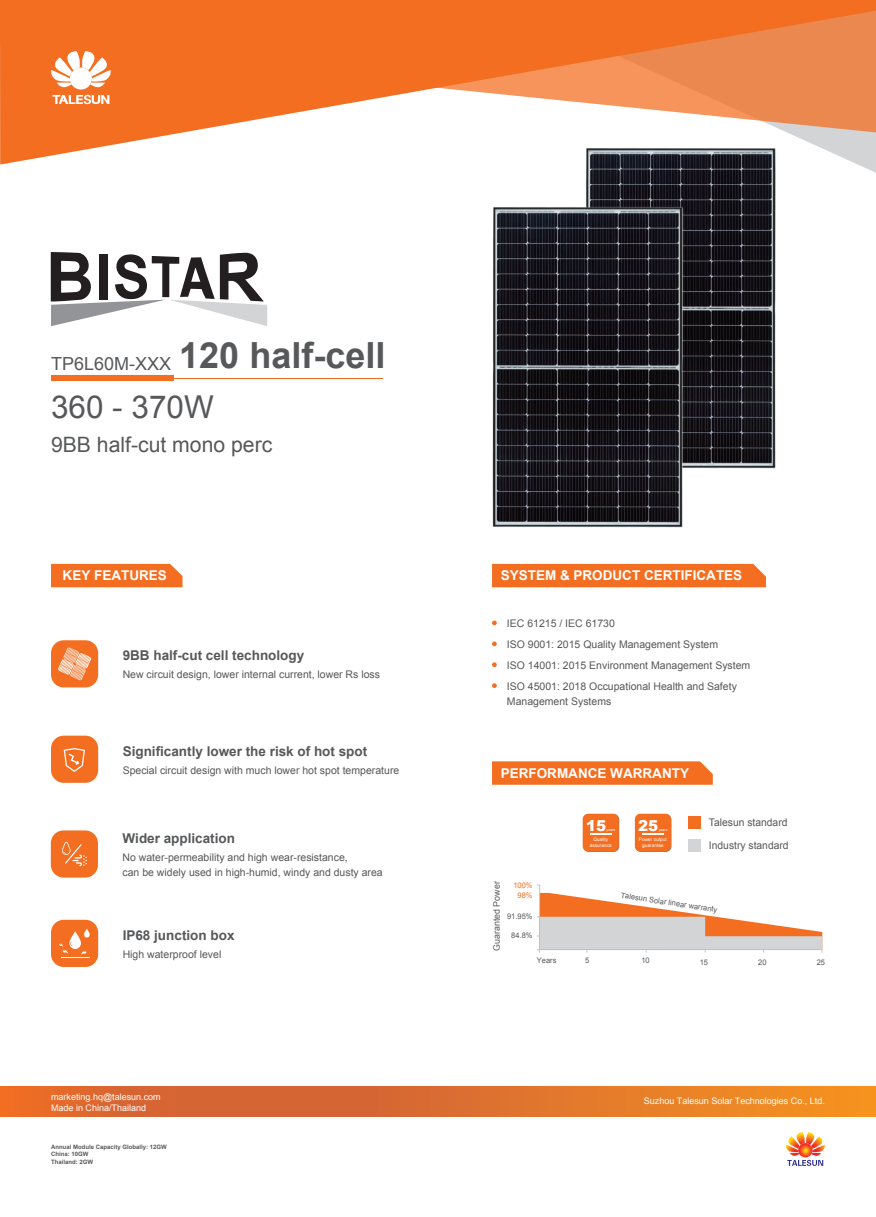
<style>
.page{position:relative;width:876px;height:1217px;background:#fff}
.page>*{position:absolute;margin:0;border:0;box-sizing:border-box;transform-origin:0 0}
.t1{font:700 36px "Arial";color:#57585a}
.t2{font:31.5px "Arial";color:#57585a}
.t3{font:21.15px "Arial";color:#57585a}
.t4{font:900 15px "Arial";color:#fff}
.t5{font:700 13.5px "Arial";color:#57585a}
.t6{font:700 13.5px "Arial";color:#fff}
.t7{font:10.5px/21px "Arial";color:#57585a}
.t8{font:9px "Arial";color:#fff}
.t9{font:9px "Arial";color:#57585a}
.t10{font:7.65px "Arial";color:#57585a}
.t11{font:7.65px "Arial";color:#f36e21}
.t12{font:700 6px/7.2px "Arial";color:#57585a}
.t13{font:4.8px/5.7px "Arial";color:#fff;text-align:center}
.t14{font:3.6px "Arial";color:#fff}
.s1{font-weight:400;font-size:18px}
</style>
<div class="page">
<svg style="left:537px;top:884px;width:286px;height:68px"></svg>
<svg style="left:785px;top:1132px;width:40px;height:33px"></svg>
<svg style="left:0;top:1086px;width:876px;height:30px;background:#e1732c"></svg>
<div style="left:51px;top:375px;width:123px;height:6px;background:#f36e21"></div>
<hr style="left:111px;top:378px;width:272px;height:1px;background:#f36e21">
<svg style="left:0;top:132px;width:876px;height:32px"></svg>
<svg style="left:0;top:0;width:876px;height:132px;background:#f3884a"></svg>
<svg style="left:49px;top:51px;width:64px;height:36px"></svg>
<div style="left:70px;top:67px;width:22px;height:22px;background:#fff;border-radius:50%"></div>
<svg style="left:52px;top:95px;width:57px;height:9px"></svg>
<div style="left:51px;top:919px;width:47px;height:47px;background:#f36e21;border-radius:13px"></div>
<svg style="left:69px;top:930px;width:12px;height:18px"></svg>
<svg style="left:84px;top:928px;width:6px;height:9px"></svg>
<svg style="left:59px;top:941px;width:28px;height:14px"></svg>
<div style="left:51px;top:640px;width:47px;height:47px;background:#f36e21;border-radius:13px"></div>
<svg style="left:58px;top:647px;width:33px;height:33px"></svg>
<svg style="left:51px;top:563px;width:132px;height:24px;background:#f3772f"></svg>
<svg style="left:492px;top:620px;width:5px;height:5px"></svg>
<svg style="left:492px;top:641px;width:5px;height:5px"></svg>
<svg style="left:492px;top:662px;width:5px;height:5px"></svg>
<svg style="left:492px;top:683px;width:5px;height:4px"></svg>
<div style="left:492px;top:563px;width:274px;height:24px;background:#f36e21"></div>
<div style="left:583px;top:813px;width:36px;height:38px;background:#f36e21;border-radius:6px"></div>
<svg style="left:590px;top:833px;width:21px;height:1px"></svg>
<div style="left:635px;top:813px;width:36px;height:38px;background:#f36e21;border-radius:6px"></div>
<svg style="left:642px;top:833px;width:22px;height:1px"></svg>
<div style="left:688px;top:816px;width:13px;height:12px;background:#f36e21"></div>
<div style="left:688px;top:838px;width:13px;height:13px;background:#d2d4d5"></div>
<div style="left:492px;top:761px;width:221px;height:23px;background:#f36e21"></div>
<svg style="left:51px;top:252px;width:216px;height:74px"></svg>
<div style="left:99px;top:254px;width:9px;height:45px;background:#231f20"></div>
<div style="left:51px;top:735px;width:47px;height:47px;background:#f36e21;border-radius:13px"></div>
<svg style="left:51px;top:739px;width:34px;height:37px"></svg>
<div style="left:51px;top:830px;width:47px;height:47px;background:#f36e21;border-radius:13px"></div>
<svg style="left:62px;top:841px;width:25px;height:25px"></svg>
<img style="left:583px;top:146px;width:195px;height:323px">
<img style="left:492px;top:205px;width:193px;height:323px">
<h1 class="t1" style="left:51px;top:331px;width:336px"><span class="s1">TP6L60M-XXX</span> 120 half-cell</h1>
<h2 class="t2" style="left:51px;top:386px;width:164px">360 - 370W</h2>
<h3 class="t3" style="left:51px;top:430px;width:223px">9BB half-cut mono perc</h3>
<p class="t6" style="left:63px;top:566px;width:106px">KEY FEATURES</p>
<p class="t5" style="left:123px;top:646px;width:183px">9BB half-cut cell technology</p>
<p class="t7" style="left:123px;top:664px;width:259px">New circuit design, lower internal current, lower Rs loss</p>
<p class="t5" style="left:123px;top:742px;width:246px">Significantly lower the risk of hot spot</p>
<p class="t7" style="left:123px;top:760px;width:278px">Special circuit design with much lower hot spot temperature</p>
<p class="t5" style="left:123px;top:829px;width:114px">Wider application</p>
<p class="t7" style="left:123px;top:849px;width:262px;line-height:15px">No water-permeability and high wear-resistance,<br>can be widely used in high-humid, windy and dusty area</p>
<p class="t5" style="left:123px;top:925px;width:113px">IP68 junction box</p>
<p class="t7" style="left:123px;top:943px;width:100px">High waterproof level</p>
<p class="t6" style="left:501px;top:566px;width:243px">SYSTEM &amp; PRODUCT CERTIFICATES</p>
<p class="t7" style="left:507px;top:612px;width:245px">IEC 61215 / IEC 61730<br>ISO 9001: 2015 Quality Management System<br>ISO 14001: 2015 Environment Management System ISO 45001: 2018 Occupational Health and Safety</p>
<p class="t7" style="left:507px;top:690px;width:106px">Management Systems</p>
<p class="t6" style="left:501px;top:764px;width:190px">PERFORMANCE WARRANTY</p>
<h3 class="t4" style="left:586px;top:814px;width:22px">15</h3>
<p class="t14" style="left:607px;top:827px;width:10px">years</p>
<p class="t13" style="left:590px;top:836px;width:23px">Quality assurance</p>
<h3 class="t4" style="left:638px;top:814px;width:22px">25</h3>
<p class="t14" style="left:659px;top:827px;width:10px">years</p>
<p class="t13" style="left:639px;top:836px;width:29px">Power output guarantee</p>
<p class="t7" style="left:709px;top:811px;width:81px;line-height:23px">Talesun standard<br>Industry standard</p>
<p class="t9" style="left:491px;top:950px;width:71px;rotate:-90deg">Guaranted Power</p>
<p class="t10" style="left:621px;top:890px;width:99px;rotate:8deg">Talesun Solar linear warranty</p>
<p class="t11" style="left:513px;top:879px;width:21px">100%</p>
<p class="t11" style="left:517px;top:889px;width:17px">98%</p>
<p class="t10" style="left:507px;top:910px;width:27px">91.95%</p>
<p class="t10" style="left:511px;top:930px;width:23px">84.8%</p>
<p class="t10" style="left:537px;top:955px;width:21px">Years</p>
<p class="t10" style="left:585px;top:955px;width:6px">5</p>
<p class="t10" style="left:641px;top:955px;width:10px">10</p>
<p class="t10" style="left:700px;top:956px;width:10px">15</p>
<p class="t10" style="left:758px;top:956px;width:10px">20</p>
<p class="t10" style="left:817px;top:956px;width:10px">25</p>
<p class="t8" style="left:51px;top:1090px;width:111px">marketing.hq@talesun.com</p>
<p class="t8" style="left:644px;top:1094px;width:183px">Suzhou Talesun Solar Technologies Co., Ltd.</p>
<p class="t8" style="left:51px;top:1101px;width:97px">Made in China/Thailand</p>
<p class="t12" style="left:51px;top:1143px;width:117px">Annual Module Capacity Globally: 12GW<br>China: 10GW<br>Thailand: 2GW</p>
</div>
